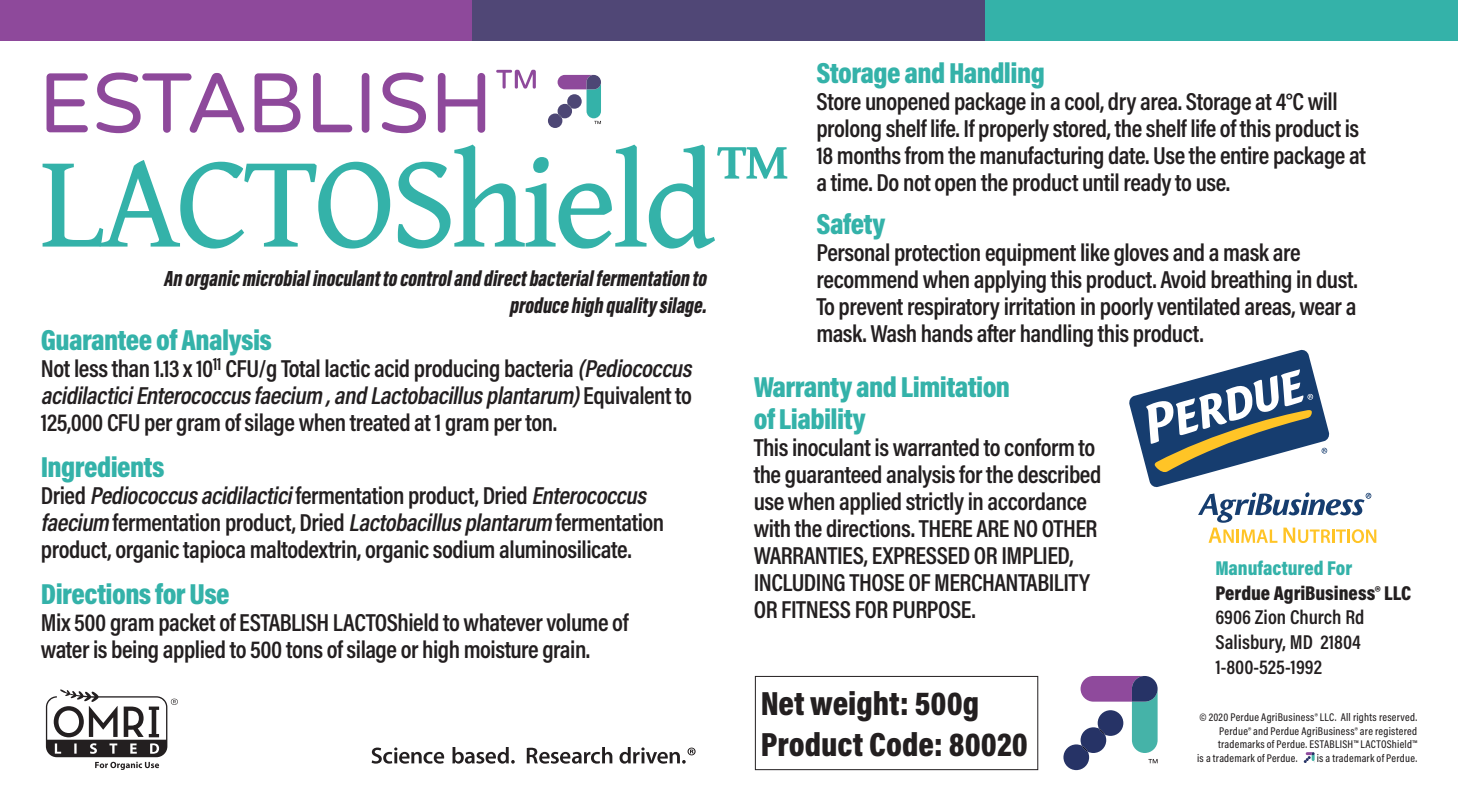
<style>
.page{position:relative;width:1458px;height:810px;background:#fff}
.page>*{position:absolute;margin:0;border:0;box-sizing:border-box;transform-origin:0 0}
.t1{font:900 33.75px "Acumin Pro Cond";color:#231f20}
.t2{font:900 29.25px/31.5px "Acumin Pro Cond";letter-spacing:-.02em;color:#34b2a9}
.t3{font:600 24.75px/27px "Acumin Pro Cond";letter-spacing:-.02em;color:#231f20}
.t4{font:italic 900 22.5px/27px "Acumin Pro Extra Cond";color:#231f20;text-align:right}
.t5{font:600 20.25px "Acumin Pro Cond";color:#231f20}
.t6{font:900 20.25px/24.8px "Acumin Pro Cond";color:#231f20}
.t7{font:500 11.25px "Acumin Pro Cond";letter-spacing:.02em;color:#231f20}
.s1{font-style:italic}
.s2{color:#34b2a9}
</style>
<div class="page">
<div style="left:0;top:0;width:472px;height:40px;background:#8e499b"></div>
<div style="left:472px;top:0;width:514px;height:40px;background:#504776"></div>
<div style="left:986px;top:0;width:472px;height:40px;background:#34b2a9"></div>
<svg style="left:47px;top:73px;width:41px;height:59px"></svg>
<svg style="left:97px;top:73px;width:147px;height:60px"></svg>
<svg style="left:255px;top:73px;width:45px;height:59px"></svg>
<svg style="left:313px;top:73px;width:39px;height:59px"></svg>
<svg style="left:362px;top:73px;width:7px;height:60px"></svg>
<svg style="left:382px;top:73px;width:44px;height:60px"></svg>
<svg style="left:438px;top:73px;width:47px;height:60px"></svg>
<svg style="left:496px;top:70px;width:40px;height:19px"></svg>
<svg style="left:548px;top:75px;width:53px;height:53px"></svg>
<svg style="left:43px;top:160px;width:347px;height:89px"></svg>
<svg style="left:398px;top:145px;width:389px;height:104px"></svg>
<svg style="left:46px;top:689px;width:131px;height:81px"></svg>
<div style="left:755px;top:676px;width:283px;height:94px;border:1px solid #231f20"></div>
<svg style="left:1129px;top:349px;width:247px;height:194px"></svg>
<svg style="left:372px;top:747px;width:72px;height:17px"></svg>
<svg style="left:452px;top:747px;width:63px;height:17px"></svg>
<svg style="left:527px;top:747px;width:85px;height:17px"></svg>
<svg style="left:619px;top:747px;width:77px;height:17px"></svg>
<svg style="left:1063px;top:676px;width:95px;height:94px"></svg>
<svg style="left:1304px;top:752px;width:11px;height:11px"></svg>
<p class="t4" style="left:163px;top:265px;width:549px">An organicmicrobialinoculanttocontrolanddirectbacterialfermentation to producehigh qualitysilage.</p>
<p class="t2" style="left:41px;top:323px;width:232px">Guarantee of Analysis</p>
<p class="t3" style="left:41px;top:354px;width:658px">Not less than 1.13 x 10<sup>11</sup> CFU/g Total lactic acid producing bacteria <span class="s1">(Pediococcus acidilacticiEnterococcusfaecium ,andLactobacillusplantarum)</span>E q u i v a l e n t t o<br>125,000 CFU per gram of silage when treated at 1 gram per ton.</p>
<p class="t2" style="left:41px;top:450px;width:125px">Ingredients</p>
<p class="t3" style="left:41px;top:481px;width:625px">D r i e d <span class="s1">Pediococcusacidilactici</span>f e r m e n t a t i o n p r o d u c t , D r i e d <span class="s1">Enterococcus faecium</span> fermentation product, Dried <span class="s1">Lactobacillusplantarum</span> fermentation product, organic tapioca maltodextrin, organic sodium aluminosilicate.</p>
<p class="t2" style="left:41px;top:577px;width:190px">Directions for Use</p>
<p class="t3" style="left:41px;top:608px;width:589px">Mix 500 gram packet of ESTABLISH LACTOShield to whatever volume of water is being applied to 500 tons of silage or high moisture grain.</p>
<p class="t2" style="left:816px;top:56px;width:230px">Storage and Handling</p>
<p class="t3" style="left:816px;top:87px;width:551px">Store unopened package in a cool, dry area. Storage at 4°C will prolong shelf life. If properly stored, the shelf life of this product is 18 months from the manufacturing date. Use the entire package at a time. Do not open the product until ready to use.</p>
<p class="t2" style="left:816px;top:207px;width:71px">Safety</p>
<p class="t3" style="left:816px;top:238px;width:543px">Personal protection equipment like gloves and a mask are recommend when applying this product. Avoid breathing in dust.<br>To prevent respiratory irritation in poorly ventilated areas, wear a mask. Wash hands after handling this product.</p>
<p class="t2" style="left:754px;top:371px;width:258px">Warranty and Limitation of Liability</p>
<p class="t3" style="left:754px;top:433px;width:349px">This inoculant is warranted to conform to the guaranteed analysis for the described use when applied strictly in accordance with the directions. THERE ARE NO OTHER WARRANTIES, EXPRESSED OR IMPLIED, INCLUDING THOSE OF MERCHANTABILITY OR FITNESS FOR PURPOSE.</p>
<p class="t6" style="left:1215px;top:555px;width:197px"><span class="s2">Manufactured For<br></span>Perdue AgriBusiness® LLC</p>
<p class="t5" style="left:1215px;top:604px;width:151px">6906 Zion Church Rd</p>
<p class="t5" style="left:1215px;top:629px;width:147px">Salisbury, MD 21804</p>
<p class="t5" style="left:1215px;top:654px;width:108px">1-800-525-1992</p>
<p class="t1" style="left:761px;top:682px;width:220px">Net weight: 500g</p>
<p class="t1" style="left:761px;top:722px;width:269px">Product Code: 80020</p>
<p class="t7" style="left:1199px;top:710px;width:219px">© 2020 Perdue AgriBusiness® LLC. All rights reserved.</p>
<p class="t7" style="left:1219px;top:723px;width:199px">Perdue® and Perdue AgriBusiness® are registered</p>
<p class="t7" style="left:1218px;top:737px;width:201px">trademarks of Perdue. ESTABLISH™ LACTOShield™</p>
<p class="t7" style="left:1197px;top:750px;width:102px">is a trademark of Perdue.</p>
<p class="t7" style="left:1317px;top:750px;width:102px">is a trademark of Perdue.</p>
</div>
